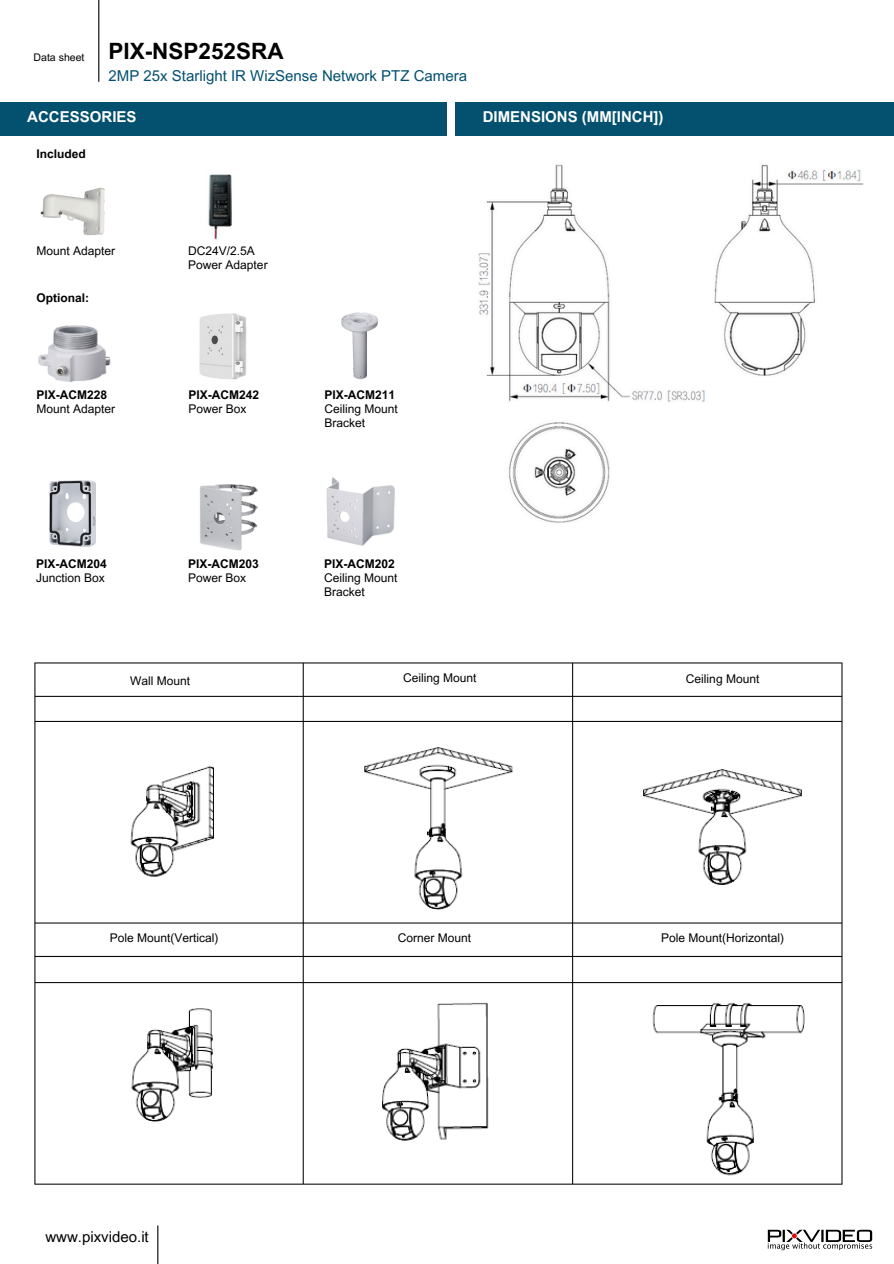
<style>
.page{position:relative;width:894px;height:1264px;background:#fff}
.page>*{position:absolute;margin:0;border:0;box-sizing:border-box;transform-origin:0 0}
.t1{font:700 22.5px "Arial MT Pro";color:#000}
.t2{font:15px "Arial MT Pro";color:#03506f}
.t3{font:700 15px "Arial MT Pro";color:#fff}
.t4{font:15px "Arial MT Pro";color:#000}
.t5{font:12px/14px "Arial MT Pro";color:#000}
.t6{font:700 12px/14px "Arial MT Pro";color:#000}
.t7{font:10.5px "Arial MT Pro";color:#000}
.s1{font-weight:700}
.s2{font-weight:400}
</style>
<div class="page">
<hr style="left:157px;top:1225px;width:1px;height:38px;background:#000">
<div style="left:0;top:102px;width:446px;height:33px;background:#03506f"></div>
<img style="left:767px;top:1229px;width:105px;height:22px">
<hr style="left:98px;top:0;width:1px;height:82px;background:#000">
<img style="left:38px;top:325px;width:73px;height:57px">
<img style="left:199px;top:313px;width:48px;height:67px">
<img style="left:341px;top:312px;width:37px;height:68px">
<img style="left:49px;top:480px;width:47px;height:67px">
<img style="left:200px;top:484px;width:58px;height:66px">
<img style="left:326px;top:477px;width:69px;height:69px">
<img style="left:208px;top:174px;width:24px;height:66px">
<img style="left:34px;top:662px;width:809px;height:523px">
<div style="left:108px;top:670px;width:160px;height:19px;background:#fff"></div>
<div style="left:108px;top:698px;width:160px;height:19px;background:#fff"></div>
<div style="left:353px;top:671px;width:160px;height:19px;background:#fff"></div>
<div style="left:345px;top:699px;width:160px;height:19px;background:#fff"></div>
<div style="left:614px;top:671px;width:160px;height:19px;background:#fff"></div>
<div style="left:636px;top:699px;width:160px;height:19px;background:#fff"></div>
<div style="left:89px;top:933px;width:160px;height:19px;background:#fff"></div>
<div style="left:99px;top:961px;width:159px;height:19px;background:#fff"></div>
<div style="left:354px;top:961px;width:160px;height:19px;background:#fff"></div>
<div style="left:353px;top:933px;width:160px;height:19px;background:#fff"></div>
<div style="left:624px;top:961px;width:160px;height:19px;background:#fff"></div>
<div style="left:636px;top:933px;width:160px;height:19px;background:#fff"></div>
<div style="left:455px;top:102px;width:438px;height:33px;background:#03506f"></div>
<img style="left:478px;top:164px;width:386px;height:359px">
<img style="left:40px;top:187px;width:65px;height:49px">
<p class="t7" style="left:34px;top:54px;width:52px">Data sheet</p>
<h5 class="t1" style="left:108px;top:43px;width:177px">PIX-NSP252SRA</h5>
<p class="t2" style="left:108px;top:70px;width:360px">2MP 25x Starlight IR WizSense Network PTZ Camera</p>
<h5 class="t3" style="left:27px;top:111px;width:111px">ACCESSORIES</h5>
<p class="t6" style="left:36px;top:148px;width:51px">Included</p>
<p class="t3" style="left:482px;top:111px;width:182px">DIMENSIONS (MM[INCH])</p>
<p class="t5" style="left:36px;top:245px;width:80px">Mount Adapter</p>
<h5 class="t5" style="left:188px;top:245px;width:81px">DC24V/2.5A<br>Power Adapter</h5>
<p class="t6" style="left:36px;top:292px;width:54px">Optional:</p>
<h5 class="t5" style="left:36px;top:389px;width:80px"><span class="s1">PIX-ACM228<br></span>Mount Adapter</h5>
<p class="t6" style="left:188px;top:389px;width:72px">PIX-ACM242<br><span class="s2">Power Box</span></p>
<p class="t5" style="left:324px;top:389px;width:75px"><span class="s1">PIX-ACM211<br></span>Ceiling Mount<br>Bracket</p>
<h5 class="t5" style="left:36px;top:558px;width:72px"><span class="s1">PIX-ACM204<br></span>Junction Box</h5>
<h5 class="t6" style="left:188px;top:558px;width:72px">PIX-ACM203<br><span class="s2">Power Box</span></h5>
<h5 class="t5" style="left:324px;top:558px;width:75px"><span class="s1">PIX-ACM202<br></span>Ceiling Mount<br>Bracket</h5>
<h5 class="t5" style="left:130px;top:675px;width:62px">Wall Mount</h5>
<h5 class="t5" style="left:403px;top:672px;width:75px">Ceiling Mount</h5>
<h5 class="t5" style="left:685px;top:672px;width:75px">Ceiling Mount</h5>
<h5 class="t5" style="left:110px;top:932px;width:110px">Pole Mount(Vertical)</h5>
<h5 class="t5" style="left:398px;top:932px;width:75px">Corner Mount</h5>
<h3 class="t5" style="left:661px;top:932px;width:124px">Pole Mount(Horizontal)</h3>
<p class="t4" style="left:45px;top:1230px;width:105px">www.pixvideo.it</p>
</div>
